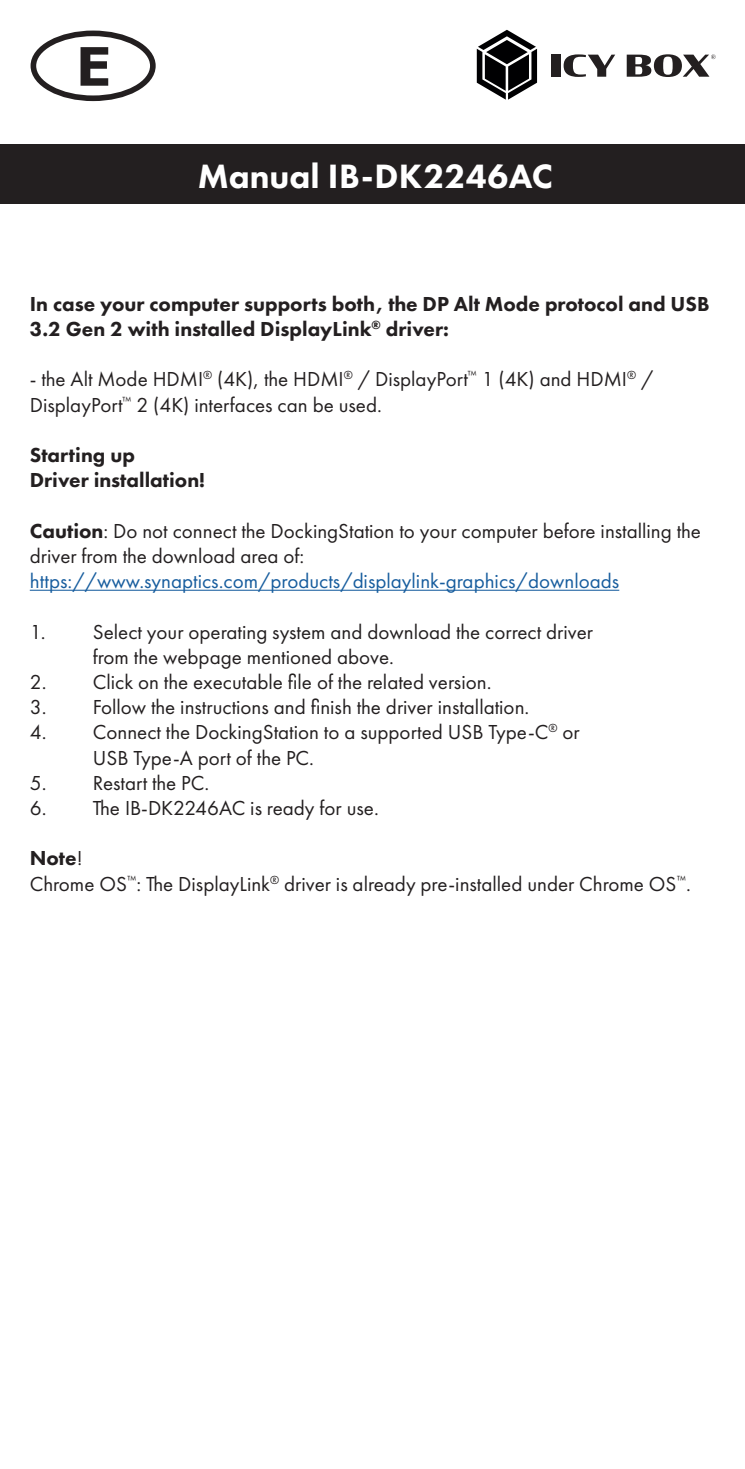
<style>
.page{position:relative;width:745px;height:1469px;background:#fff}
.page>*{position:absolute;margin:0;border:0;box-sizing:border-box;transform-origin:0 0}
.t1{font:800 35px "Futura PT";color:#fff}
.t2{font:21px/25.2px "Futura PT";color:#231f20}
.t3{font:800 21px/25.2px "Futura PT";color:#231f20}
.t4{font:21px "Futura PT";color:#175d9e}
.s1{font-weight:800}
</style>
<div class="page">
<div style="left:0;top:144px;width:744px;height:60px;background:#231f20"></div>
<div style="left:551px;top:55px;width:9px;height:22px;background:#231f20"></div>
<svg style="left:563px;top:54px;width:51px;height:23px"></svg>
<svg style="left:626px;top:54px;width:89px;height:23px"></svg>
<svg style="left:476px;top:30px;width:60px;height:70px"></svg>
<div style="left:30px;top:30px;width:126px;height:72px;border:5px solid #fff;border-radius:50%"></div>
<div style="left:31px;top:31px;width:124px;height:70px;border:6px solid #231f20;border-radius:50%"></div>
<svg style="left:80px;top:47px;width:28px;height:39px"></svg>
<hr style="left:30px;top:589px;width:589px;height:2px;background:#175d9e">
<h1 class="t1" style="left:197px;top:154px;width:356px">Manual IB-DK2246AC</h1>
<p class="t3" style="left:30px;top:291px;width:680px">In case your computer supports both, the DP Alt Mode protocol and USB<br>3.2 Gen 2 with installed DisplayLink<sup>®</sup> driver:</p>
<p class="t2" style="left:30px;top:367px;width:624px">- the Alt Mode HDMI<sup>®</sup> (4K), the HDMI<sup>®</sup> / DisplayPort<sup>™</sup> 1 (4K) and HDMI<sup>®</sup> /<br>DisplayPort<sup>™</sup> 2 (4K) interfaces can be used.</p>
<p class="t3" style="left:30px;top:442px;width:177px">Starting up<br>Driver installation!</p>
<p class="t2" style="left:30px;top:518px;width:672px"><span class="s1">Caution</span>: Do not connect the DockingStation to your computer before installing the driver from the download area of:</p>
<p class="t4" style="left:30px;top:568px;width:590px">https://www.synaptics.com/products/displaylink-graphics/downloads</p>
<p class="t2" style="left:93px;top:619px;width:501px;text-indent:-63px">1. Select your operating system and download the correct driver from the webpage mentioned above.</p>
<p class="t2" style="left:30px;top:669px;width:463px">2. Click on the executable file of the related version.</p>
<p class="t2" style="left:30px;top:694px;width:500px">3. Follow the instructions and finish the driver installation.</p>
<p class="t2" style="left:93px;top:719px;width:488px;text-indent:-63px">4. Connect the DockingStation to a supported USB Type-C<sup>®</sup> or<br>USB Type-A port of the PC.</p>
<p class="t2" style="left:30px;top:770px;width:181px">5. Restart the PC.</p>
<p class="t2" style="left:30px;top:795px;width:350px">6. The IB-DK2246AC is ready for use.</p>
<p class="t2" style="left:30px;top:845px;width:662px"><span class="s1">Note</span>!<br>Chrome OS<sup>™</sup>: The DisplayLink<sup>®</sup> driver is already pre-installed under Chrome OS<sup>™</sup>.</p>
</div>
